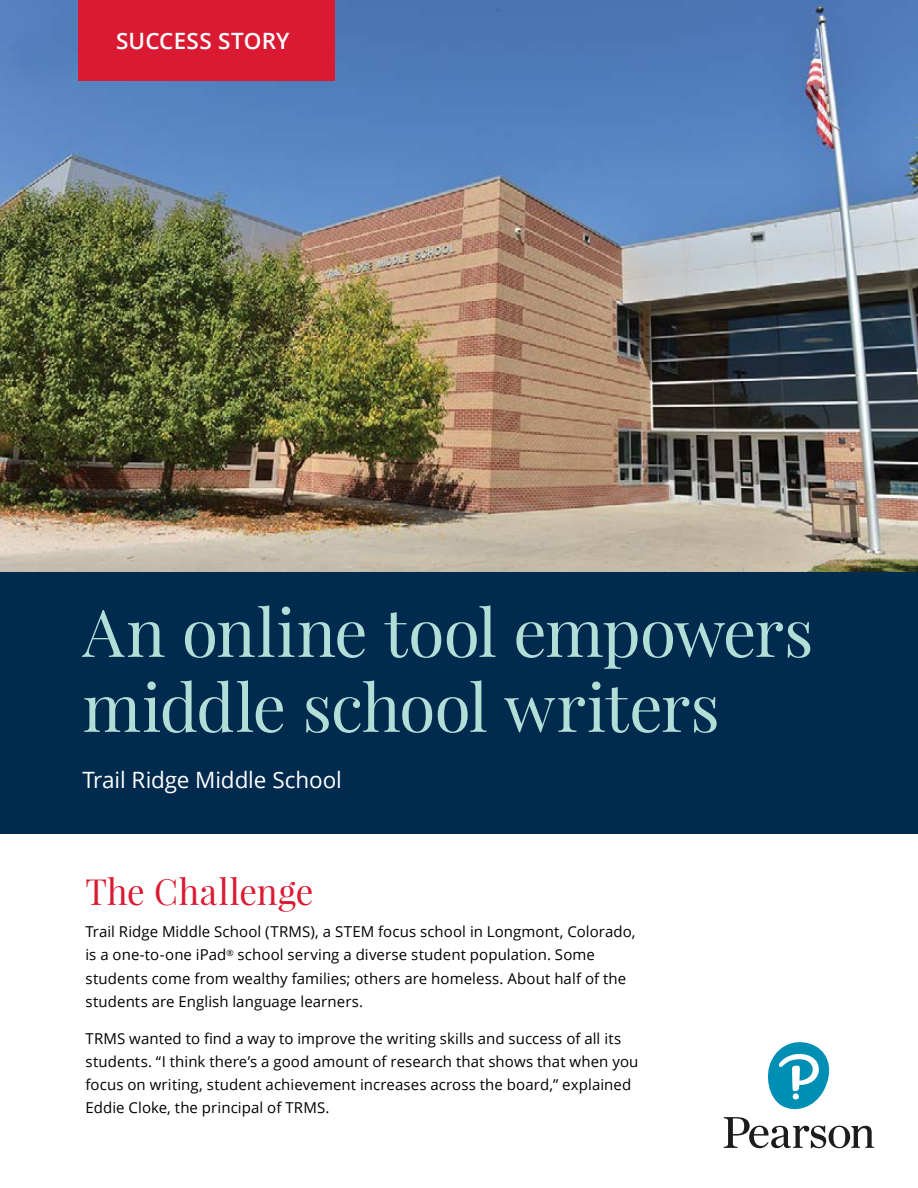
<style>
.page{position:relative;width:918px;height:1188px;background:#fff}
.page>*{position:absolute;margin:0;border:0;box-sizing:border-box;transform-origin:0 0}
.t1{font:66px/75px "Playfair Display";letter-spacing:-.015em;color:#b1ded6}
.t2{font:36px "Playfair Display";letter-spacing:.005em;color:#da1a32}
.t3{font:22.5px "Open Sans";letter-spacing:-.005em;color:#fff}
.t4{font:600 22.5px "Open Sans";letter-spacing:.005em;color:#fff}
.t5{font:15px/23.2px "Open Sans";letter-spacing:.005em;color:#000}
</style>
<div class="page">
<img style="left:0;top:0;width:918px;height:572px">
<div style="left:0;top:572px;width:918px;height:262px;background:#002a4e"></div>
<div style="left:78px;top:0;width:256px;height:81px;background:#da1a32"></div>
<svg style="left:724px;top:1042px;width:150px;height:106px"></svg>
<h3 class="t4" style="left:116px;top:25px;width:175px">SUCCESS STORY</h3>
<h1 class="t1" style="left:82px;top:594px;width:732px">An online tool empowers middle school writers</h1>
<h3 class="t3" style="left:82px;top:764px;width:261px">Trail Ridge Middle School</h3>
<h2 class="t2" style="left:86px;top:869px;width:230px">The Challenge</h2>
<p class="t5" style="left:85px;top:920px;width:552px">Trail Ridge Middle School (TRMS), a STEM focus school in Longmont, Colorado, is a one-to-one iPad<sup>®</sup> school serving a diverse student population. Some students come from wealthy families; others are homeless. About half of the students are English language learners.</p>
<p class="t5" style="left:85px;top:1026px;width:554px">TRMS wanted to find a way to improve the writing skills and success of all its students. “I think there’s a good amount of research that shows that when you focus on writing, student achievement increases across the board,” explained Eddie Cloke, the principal of TRMS.</p>
</div>
